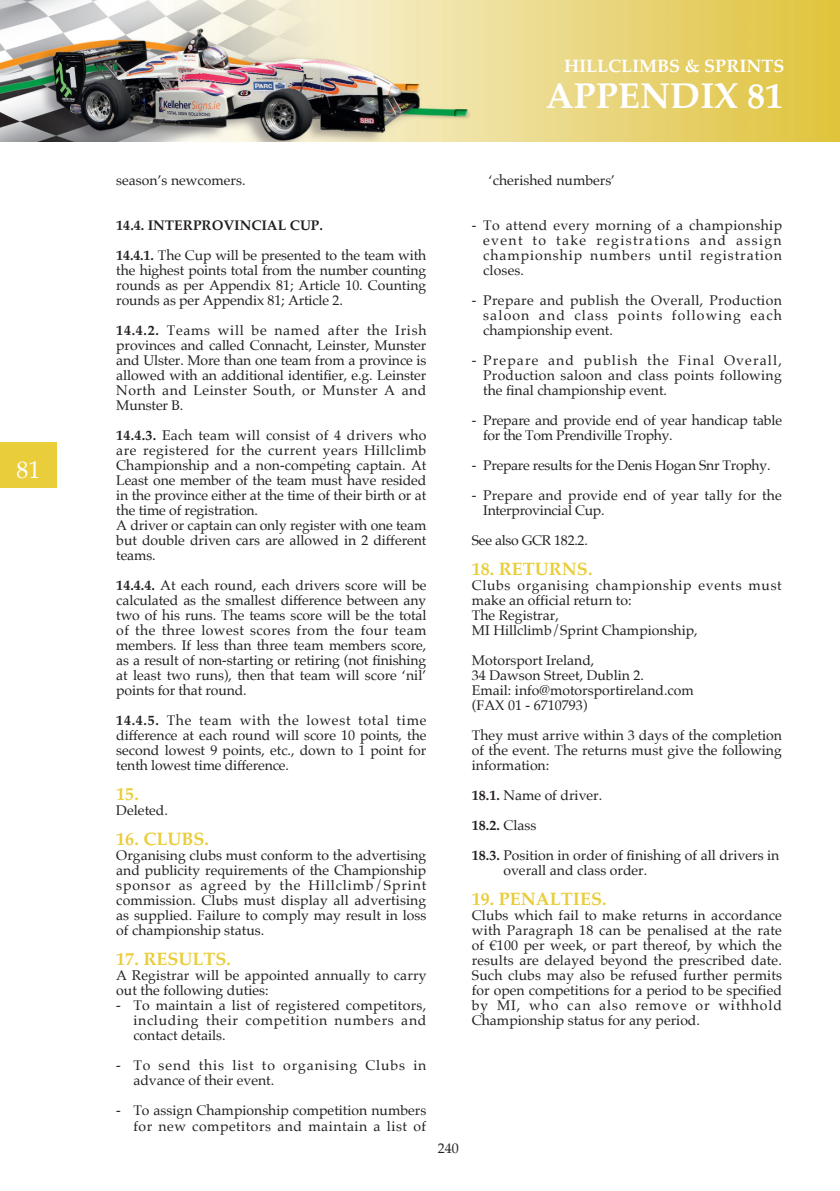
<style>
.page{position:relative;width:840px;height:1191px;background:#fff}
.page>*{position:absolute;margin:0;border:0;box-sizing:border-box;transform-origin:0 0}
.t1{font:700 36px "Palatino";color:#fff}
.t2{font:24px "Palatino";color:#fff}
.Text{font:700 18px "Palatino";color:#eacd3a}
.t3{font:700 18px "Palatino";color:#fff}
.Text-2{font:14px/15px "Palatino";color:#231f20;text-align:justify}
.Text-3{font:14px/15px "Palatino";letter-spacing:.045em;color:#231f20}
.Text-4{font:14px "Palatino";letter-spacing:-.02em;color:#231f20}
.Text-5{font:14px/15px "Palatino";letter-spacing:.06em;color:#231f20}
.Text-6{font:700 14px "Palatino";color:#231f20}
.s1{font-weight:700}
.s2{font-weight:400}
</style>
<div class="page">
<div style="left:0;top:442px;width:57px;height:46px;background:#eacd3a"></div>
<img style="left:0;top:0;width:839px;height:142px">
<h2 class="t2" style="left:16px;top:449px;width:25px">81</h2>
<p class="t3" style="left:564px;top:50px;width:221px">HILLCLIMBS &amp; SPRINTS</p>
<h1 class="t1" style="left:545px;top:65px;width:238px">APPENDIX 81</h1>
<p class="Text-2" style="left:116px;top:173px;width:131px">season’s newcomers.</p>
<p class="Text-6" style="left:116px;top:213px;width:208px">14.4. INTERPROVINCIAL CUP.</p>
<p class="Text-2" style="left:116px;top:248px;width:311px"><span class="s1">14.4.1.</span> The Cup will be presented to the team with the highest points total from the number counting rounds as per Appendix 81; Article 10. Counting rounds as per Appendix 81; Article 2.</p>
<p class="Text-2" style="left:116px;top:323px;width:311px"><span class="s1">14.4.2.</span> Teams will be named after the Irish provinces and called Connacht, Leinster, Munster and Ulster. More than one team from a province is allowed with an additional identifier, e.g. Leinster North and Leinster South, or Munster A and Munster B.</p>
<p class="Text-2" style="left:116px;top:428px;width:311px"><span class="s1">14.4.3.</span> Each team will consist of 4 drivers who are registered for the current years Hillclimb Championship and a non-competing captain. At Least one member of the team must have resided in the province either at the time of their birth or at the time of registration.</p>
<p class="Text-2" style="left:116px;top:518px;width:311px">A driver or captain can only register with one team but double driven cars are allowed in 2 different teams.</p>
<p class="Text-2" style="left:116px;top:578px;width:311px"><span class="s1">14.4.4.</span> At each round, each drivers score will be calculated as the smallest difference between any two of his runs. The teams score will be the total of the three lowest scores from the four team members. If less than three team members score, as a result of non-starting or retiring (not finishing at least two runs), then that team will score ‘nil’ points for that round.</p>
<p class="Text-2" style="left:116px;top:713px;width:311px"><span class="s1">14.4.5.</span> The team with the lowest total time difference at each round will score 10 points, the second lowest 9 points, etc., down to 1 point for tenth lowest time difference.</p>
<p class="Text" style="left:116px;top:779px;width:24px">15.</p>
<p class="Text-2" style="left:116px;top:803px;width:53px">Deleted.</p>
<p class="Text" style="left:116px;top:824px;width:94px">16. CLUBS.</p>
<p class="Text-2" style="left:116px;top:848px;width:311px">Organising clubs must conform to the advertising and publicity requirements of the Championship sponsor as agreed by the Hillclimb/Sprint commission. Clubs must display all advertising as supplied. Failure to comply may result in loss of championship status.</p>
<p class="Text" style="left:116px;top:944px;width:116px">17. RESULTS.</p>
<p class="Text-2" style="left:116px;top:968px;width:311px">A Registrar will be appointed annually to carry out the following duties:</p>
<p class="Text-2" style="left:133px;top:998px;width:294px;text-indent:-17px">- To maintain a list of registered competitors, including their competition numbers and contact details.</p>
<p class="Text-5" style="left:133px;top:1058px;width:294px;text-indent:-17px">- To send this list to organising Clubs in advance of their event.</p>
<p class="Text-2" style="left:116px;top:1103px;width:311px;text-align:right">- To assign Championship competition numbers for new competitors and maintain a list of</p>
<p class="Text-2" style="left:437px;top:1141px;width:22px">240</p>
<p class="Text-2" style="left:488px;top:173px;width:128px">‘cherished numbers’</p>
<p class="Text-2" style="left:483px;top:218px;width:300px;text-indent:-11px">- To attend every morning of a championship event to take registrations and assign championship numbers until registration closes.</p>
<p class="Text-2" style="left:483px;top:293px;width:300px;text-indent:-11px">- Prepare and publish the Overall, Production saloon and class points following each championship event.</p>
<p class="Text-2" style="left:483px;top:353px;width:300px;text-indent:-11px">- Prepare and publish the Final Overall, Production saloon and class points following the final championship event.</p>
<p class="Text-2" style="left:483px;top:413px;width:300px;text-indent:-11px">- Prepare and provide end of year handicap table for the Tom Prendiville Trophy.</p>
<p class="Text-4" style="left:471px;top:454px;width:300px">- Prepare results for the Denis Hogan Snr Trophy.</p>
<p class="Text-2" style="left:483px;top:488px;width:300px;text-indent:-11px">- Prepare and provide end of year tally for the<br>Interprovincial Cup.</p>
<p class="Text-4" style="left:471px;top:529px;width:117px">See also GCR 182.2.</p>
<p class="Text" style="left:471px;top:554px;width:122px">18. RETURNS.</p>
<p class="Text-3" style="left:471px;top:578px;width:311px">Clubs organising championship events must make an official return to:</p>
<p class="Text-2" style="left:471px;top:608px;width:88px">The Registrar,</p>
<p class="Text-2" style="left:471px;top:623px;width:227px">MI Hillclimb/Sprint Championship,</p>
<p class="Text-2" style="left:471px;top:653px;width:124px">Motorsport Ireland,</p>
<p class="Text-2" style="left:471px;top:668px;width:173px">34 Dawson Street, Dublin 2.</p>
<p class="Text-2" style="left:471px;top:683px;width:223px">Email: info@motorsportireland.com</p>
<p class="Text-2" style="left:471px;top:698px;width:117px">(FAX 01 - 6710793)</p>
<p class="Text-2" style="left:471px;top:728px;width:311px">They must arrive within 3 days of the completion of the event. The returns must give the following information:</p>
<p class="Text-2" style="left:471px;top:788px;width:132px"><span class="s1">18.1.</span> Name of driver.</p>
<p class="Text-6" style="left:471px;top:813px;width:66px">18.2. <span class="s2">Class</span></p>
<p class="Text-2" style="left:503px;top:848px;width:277px;text-indent:-32px"><span class="s1">18.3.</span> Position in order of finishing of all drivers in overall and class order.</p>
<p class="Text" style="left:471px;top:884px;width:136px">19. PENALTIES.</p>
<p class="Text-2" style="left:471px;top:908px;width:311px">Clubs which fail to make returns in accordance with Paragraph 18 can be penalised at the rate of €100 per week, or part thereof, by which the results are delayed beyond the prescribed date.<br>Such clubs may also be refused further permits for open competitions for a period to be specified by MI, who can also remove or withhold Championship status for any period.</p>
</div>
